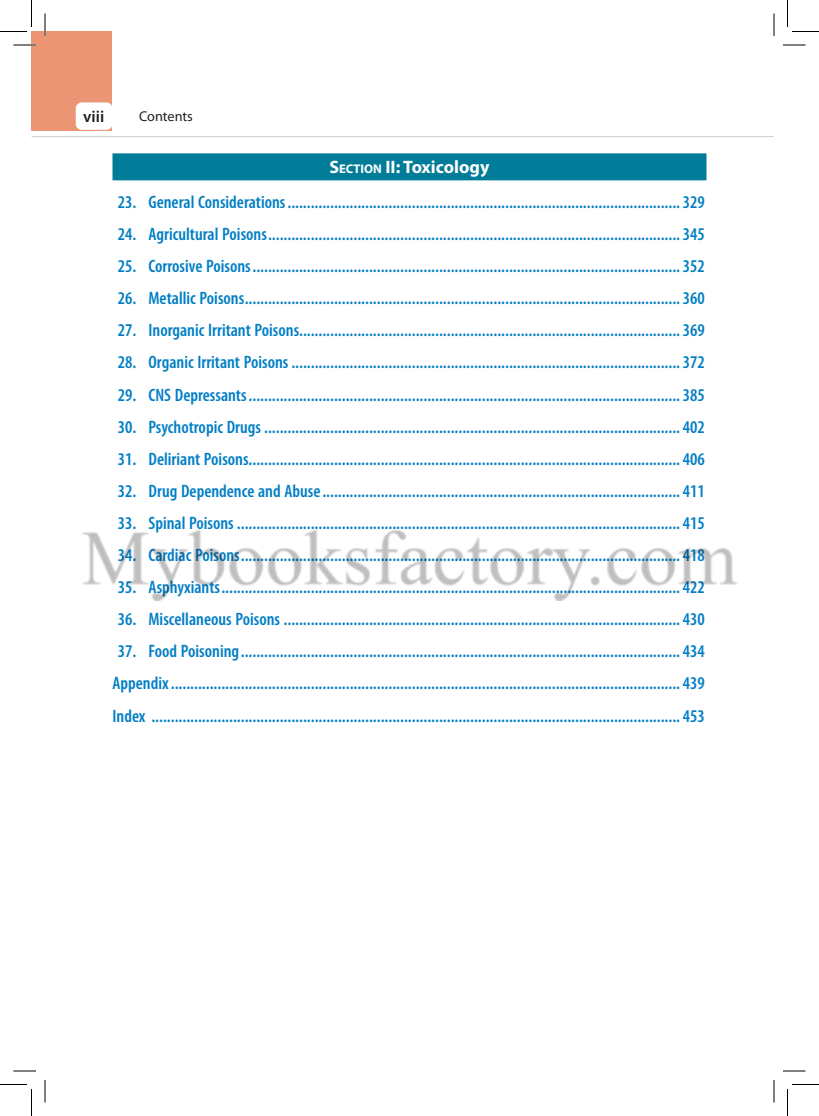
<style>
.page{position:relative;width:819px;height:1116px;background:#fff}
.page>*{position:absolute;margin:0;border:0;box-sizing:border-box;transform-origin:0 0}
._1111{font:600 condensed 18px "Myriad Pro";color:#007ec5}
.TOC_SEC{font:700 18px "Myriad Pro";color:#fff}
.t1{font:600 16.5px "Myriad Pro";color:#231f20}
.t2{font:14.25px "Myriad Pro";letter-spacing:-.005em;color:#231f20}
.s1{font-style:inherit}
.s2{font-size:12.6px}
</style>
<div class="page">
<div style="left:32px;top:32px;width:80px;height:99px;background:#eb9574"></div>
<div style="left:76px;top:102px;width:36px;height:28px;background:#fff;border-radius:6px"></div>
<hr style="left:32px;top:136px;width:742px;height:1px;background:#d1d2d4">
<div style="left:112px;top:153px;width:594px;height:27px;background:#007b98"></div>
<hr style="left:14px;top:44px;width:22px;height:2px;background:#fff">
<hr style="left:44px;top:14px;width:2px;height:22px;background:#fff">
<svg style="left:14px;top:45px;width:22px;height:1px"></svg>
<svg style="left:783px;top:45px;width:23px;height:1px"></svg>
<svg style="left:14px;top:1071px;width:22px;height:1px"></svg>
<svg style="left:783px;top:1071px;width:23px;height:1px"></svg>
<svg style="left:45px;top:14px;width:1px;height:22px"></svg>
<svg style="left:45px;top:1080px;width:1px;height:22px"></svg>
<svg style="left:774px;top:14px;width:1px;height:22px"></svg>
<svg style="left:774px;top:1080px;width:1px;height:22px"></svg>
<svg style="left:0;top:0;width:32px;height:32px"></svg>
<svg style="left:0;top:1084px;width:32px;height:32px"></svg>
<svg style="left:787px;top:0;width:32px;height:32px"></svg>
<svg style="left:787px;top:1084px;width:32px;height:32px"></svg>
<img style="left:82px;top:530px;width:655px;height:71px">
<p class="t1" style="left:83px;top:106px;width:23px">viii</p>
<p class="t2" style="left:139px;top:108px;width:55px">Contents</p>
<p class="TOC_SEC" style="left:329px;top:155px;width:162px"><span class="s1">S</span><span class="s2">ECTION</span> II: Toxicology</p>
<p class="_1111" style="left:118px;top:191px;width:589px">23. General Considerations..................................................................................................... 329</p>
<p class="_1111" style="left:118px;top:223px;width:589px">24. Agricultural Poisons.......................................................................................................... 345</p>
<p class="_1111" style="left:118px;top:255px;width:589px">25. Corrosive Poisons.............................................................................................................. 352</p>
<p class="_1111" style="left:118px;top:287px;width:589px">26. Metallic Poisons................................................................................................................ 360</p>
<p class="_1111" style="left:118px;top:319px;width:589px">27. Inorganic Irritant Poisons.................................................................................................. 369</p>
<p class="_1111" style="left:118px;top:351px;width:589px">28. Organic Irritant Poisons .................................................................................................... 372</p>
<p class="_1111" style="left:118px;top:384px;width:589px">29. CNS Depressants............................................................................................................... 385</p>
<p class="_1111" style="left:118px;top:416px;width:589px">30. Psychotropic Drugs ........................................................................................................... 402</p>
<p class="_1111" style="left:118px;top:448px;width:589px">31. Deliriant Poisons............................................................................................................... 406</p>
<p class="_1111" style="left:118px;top:480px;width:589px">32. Drug Dependence and Abuse............................................................................................ 411</p>
<p class="_1111" style="left:118px;top:512px;width:589px">33. Spinal Poisons .................................................................................................................. 415</p>
<p class="_1111" style="left:118px;top:544px;width:589px">34. Cardiac Poisons................................................................................................................. 418</p>
<p class="_1111" style="left:118px;top:576px;width:589px">35. Asphyxiants...................................................................................................................... 422</p>
<p class="_1111" style="left:118px;top:608px;width:589px">36. Miscellaneous Poisons ...................................................................................................... 430</p>
<p class="_1111" style="left:118px;top:640px;width:589px">37. Food Poisoning................................................................................................................. 434</p>
<p class="_1111" style="left:112px;top:672px;width:594px">Appendix................................................................................................................................... 439</p>
<p class="_1111" style="left:112px;top:705px;width:594px">Index ........................................................................................................................................ 453</p>
</div>
